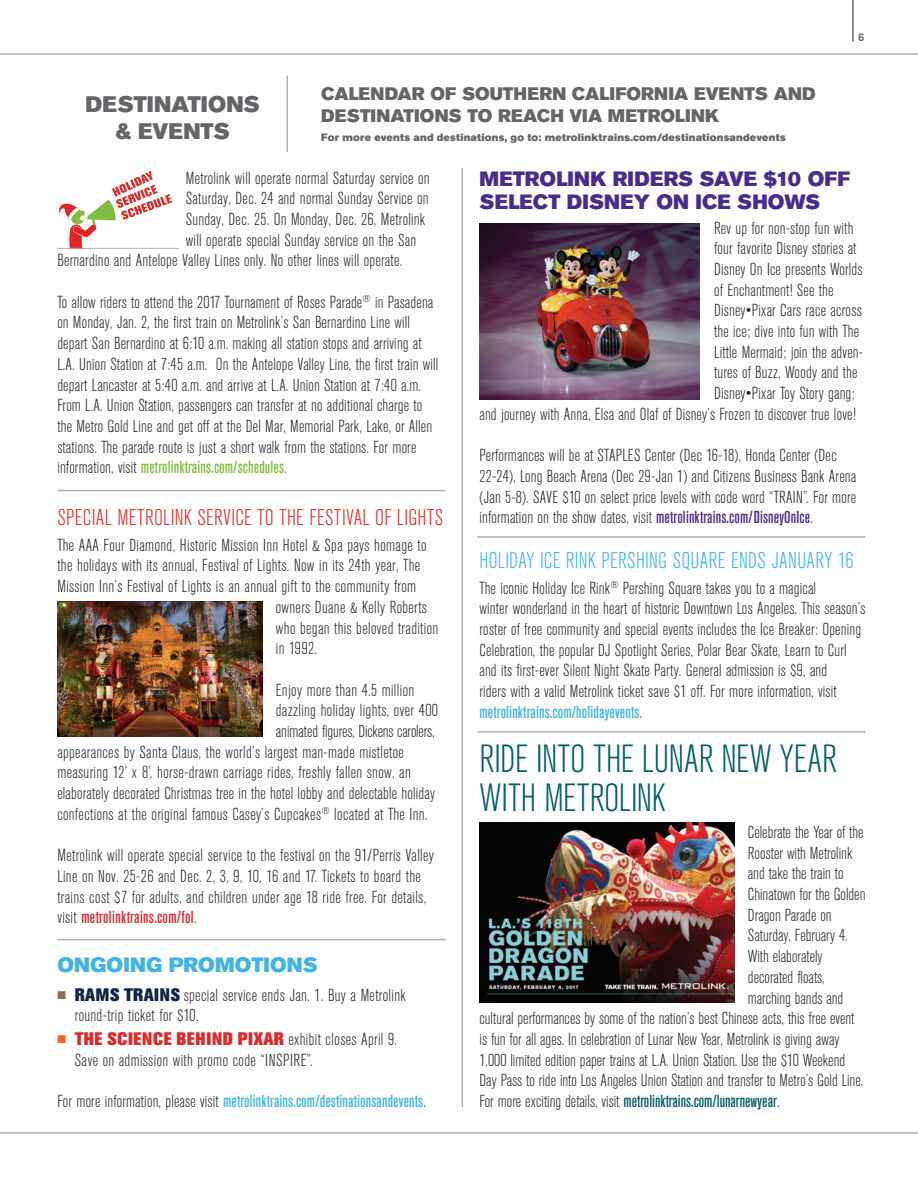
<style>
.page{position:relative;width:918px;height:1188px;background:#fff}
.page>*{position:absolute;margin:0;border:0;box-sizing:border-box;transform-origin:0 0}
.t1{font:300 condensed 39px/39.5px "Akzidenz Grotesk BE";color:#005f62}
.t2{font:300 condensed 22.5px "Akzidenz Grotesk BE";letter-spacing:.02em;color:#e32525}
.t3{font:300 condensed 22.5px "Akzidenz Grotesk BE";letter-spacing:.015em;color:#3fb4e5}
.t4{font:22.35px/26.8px "Akzidenz Grotesk BE Super";letter-spacing:.005em;color:#646569;text-align:center}
.t5{font:20.55px/22.5px "Akzidenz Grotesk BE Super";letter-spacing:.01em;color:#462d8e}
.t6{font:20.55px "Akzidenz Grotesk BE Super";letter-spacing:.01em;color:#3fb4e5}
.t7{font:18px/21.6px "Akzidenz Grotesk BE Super";letter-spacing:.005em;color:#646569}
.t8{font:800 18px "Akzidenz Grotesk BE";letter-spacing:.04em;color:#e32525}
.t9{font:300 condensed 17.25px/20.7px "Akzidenz Grotesk BE";letter-spacing:.01em;color:#231f20}
.t10{font:500 condensed 17.25px "Akzidenz Grotesk BE";letter-spacing:.01em;color:#3fb4e5}
.t11{font:500 condensed 17.25px "Akzidenz Grotesk BE";color:#005f62}
.t12{font:300 condensed 17.25px "Akzidenz Grotesk BE";letter-spacing:-.01em;color:#231f20}
.t13{font:500 11.25px "Akzidenz Grotesk BE";color:#646569}
.t14{font:10.5px "Akzidenz Grotesk BE Super";letter-spacing:.02em;color:#646569}
.s1{font-weight:500;color:#7fbd41}
.s2{font-weight:500;color:#e32525}
.s3{color:#86754f}
.s4{font-weight:800;font-stretch:normal;font-size:18px;color:#102549}
.s5{color:#f36624}
.s6{font-weight:300;font-stretch:condensed;font-size:17.25px;color:#231f20}
.s7{font-weight:300;color:#231f20}
.s8{font-weight:500;color:#462d8e}
.s9{font-weight:500;color:#3fb4e5}
</style>
<div class="page">
<hr style="left:0;top:53px;width:918px;height:2px;background:#aeafb3">
<hr style="left:0;top:1132px;width:918px;height:2px;background:#aeafb3">
<hr style="left:852px;top:0;width:2px;height:42px;background:#646569">
<hr style="left:477px;top:731px;width:388px;height:2px;background:#aeafb3">
<hr style="left:477px;top:536px;width:388px;height:2px;background:#aeafb3">
<hr style="left:57px;top:490px;width:389px;height:1px;background:#aeafb3">
<hr style="left:57px;top:939px;width:389px;height:1px;background:#aeafb3">
<hr style="left:462px;top:168px;width:1px;height:939px;background:#aeafb3">
<hr style="left:286px;top:76px;width:2px;height:76px;background:#aeafb3">
<img style="left:57px;top:601px;width:205px;height:135px">
<img style="left:479px;top:823px;width:255px;height:180px">
<img style="left:479px;top:223px;width:221px;height:177px">
<svg style="left:58px;top:171px;width:114px;height:77px"></svg>
<hr style="left:57px;top:248px;width:122px;height:1px;background:#aeafb3">
<p class="t4" style="left:86px;top:91px;width:176px">DESTINATIONS &amp; EVENTS</p>
<p class="t7" style="left:321px;top:83px;width:496px">CALENDAR OF SOUTHERN CALIFORNIA EVENTS AND<br>DESTINATIONS TO REACH VIA METROLINK</p>
<p class="t14" style="left:321px;top:131px;width:466px">For more events and destinations, go to: metrolinktrains.com/destinationsandevents</p>
<p class="t13" style="left:858px;top:30px;width:8px">6</p>
<p class="t9" style="left:186px;top:168px;width:245px">Metrolink will operate normal Saturday service on</p>
<p class="t9" style="left:186px;top:188px;width:244px">Saturday, Dec. 24 and normal Sunday Service on</p>
<p class="t9" style="left:186px;top:209px;width:241px">Sunday, Dec. 25. On Monday, Dec. 26, Metrolink</p>
<p class="t9" style="left:186px;top:230px;width:232px">will operate special Sunday service on the San</p>
<p class="t9" style="left:57px;top:251px;width:346px">Bernardino and Antelope Valley Lines only. No other lines will operate.</p>
<p class="t9" style="left:57px;top:292px;width:383px">To allow riders to attend the 2017 Tournament of Roses Parade<sup>®</sup> in Pasadena on Monday, Jan. 2, the first train on Metrolink’s San Bernardino Line will depart San Bernardino at 6:10 a.m. making all station stops and arriving at L.A. Union Station at 7:45 a.m. On the Antelope Valley Line, the first train will depart Lancaster at 5:40 a.m. and arrive at L.A. Union Station at 7:40 a.m.<br>From L.A. Union Station, passengers can transfer at no additional charge to the Metro Gold Line and get off at the Del Mar, Memorial Park, Lake, or Allen stations. The parade route is just a short walk from the stations. For more information, visit <span class="s1">metrolinktrains.com/schedules</span>.</p>
<p class="t2" style="left:57px;top:505px;width:387px">SPECIAL METROLINK SERVICE TO THE FESTIVAL OF LIGHTS</p>
<p class="t9" style="left:57px;top:535px;width:371px">The AAA Four Diamond, Historic Mission Inn Hotel &amp; Spa pays homage to</p>
<p class="t9" style="left:57px;top:556px;width:364px">the holidays with its annual, Festival of Lights. Now in its 24th year, The</p>
<p class="t9" style="left:57px;top:576px;width:360px">Mission Inn’s Festival of Lights is an annual gift to the community from</p>
<p class="t9" style="left:276px;top:597px;width:153px">owners Duane &amp; Kelly Roberts</p>
<p class="t9" style="left:276px;top:618px;width:164px">who began this beloved tradition</p>
<p class="t9" style="left:276px;top:638px;width:43px">in 1992.</p>
<p class="t9" style="left:276px;top:680px;width:140px">Enjoy more than 4.5 million</p>
<p class="t9" style="left:276px;top:701px;width:164px">dazzling holiday lights, over 400</p>
<p class="t12" style="left:276px;top:722px;width:160px">animated figures, Dickens carolers,</p>
<p class="t9" style="left:57px;top:742px;width:348px">appearances by Santa Claus, the world’s largest man-made mistletoe</p>
<p class="t9" style="left:57px;top:763px;width:355px">measuring 12’ x 8’, horse-drawn carriage rides, freshly fallen snow, an</p>
<p class="t9" style="left:57px;top:783px;width:379px">elaborately decorated Christmas tree in the hotel lobby and delectable holiday</p>
<p class="t9" style="left:57px;top:804px;width:372px">confections at the original famous Casey’s Cupcakes<sup>®</sup> located at The Inn.</p>
<p class="t9" style="left:57px;top:845px;width:378px">Metrolink will operate special service to the festival on the 91/Perris Valley Line on Nov. 25-26 and Dec. 2, 3, 9, 10, 16 and 17. Tickets to board the trains cost $7 for adults, and children under age 18 ride free. For details, visit <span class="s2">metrolinktrains.com/fol</span>.</p>
<p class="t6" style="left:57px;top:953px;width:262px">ONGOING PROMOTIONS</p>
<p class="t9" style="left:75px;top:985px;width:333px;text-indent:-17px"><span class="s3">■</span> <span class="s4">RAMS TRAINS</span> special service ends Jan. 1. Buy a Metrolink round-trip ticket for $10.</p>
<p class="t8" style="left:57px;top:1028px;width:341px"><span class="s5">■</span> THE SCIENCE BEHIND PIXAR <span class="s6">exhibit closes April 9.</span></p>
<p class="t9" style="left:75px;top:1050px;width:239px">Save on admission with promo code “INSPIRE”.</p>
<p class="t10" style="left:57px;top:1092px;width:370px"><span class="s7">For more information, please visit</span> metrolinktrains.com/destinationsandevents<span class="s7">.</span></p>
<p class="t5" style="left:480px;top:168px;width:372px">METROLINK RIDERS SAVE $10 OFF<br>SELECT DISNEY ON ICE SHOWS</p>
<p class="t9" style="left:714px;top:218px;width:141px">Rev up for non-stop fun with</p>
<p class="t9" style="left:714px;top:238px;width:144px">four favorite Disney stories at</p>
<p class="t9" style="left:714px;top:259px;width:150px">Disney On Ice presents Worlds</p>
<p class="t9" style="left:714px;top:280px;width:121px">of Enchantment! See the</p>
<p class="t9" style="left:714px;top:301px;width:149px">Disney•Pixar Cars race across</p>
<p class="t9" style="left:714px;top:321px;width:146px">the ice; dive into fun with The</p>
<p class="t9" style="left:714px;top:342px;width:150px">Little Mermaid; join the adven-</p>
<p class="t9" style="left:714px;top:363px;width:145px">tures of Buzz, Woody and the</p>
<p class="t9" style="left:714px;top:383px;width:142px">Disney•Pixar Toy Story gang;</p>
<p class="t9" style="left:480px;top:404px;width:378px">and journey with Anna, Elsa and Olaf of Disney’s Frozen to discover true love!</p>
<p class="t9" style="left:480px;top:445px;width:378px">Performances will be at STAPLES Center (Dec 16-18), Honda Center (Dec 22-24), Long Beach Arena (Dec 29-Jan 1) and Citizens Business Bank Arena (Jan 5-8). SAVE $10 on select price levels with code word “TRAIN”. For more information on the show dates, visit <span class="s8">metrolinktrains.com/DisneyOnIce</span>.</p>
<p class="t3" style="left:480px;top:548px;width:375px">HOLIDAY ICE RINK PERSHING SQUARE ENDS JANUARY 16</p>
<p class="t9" style="left:479px;top:578px;width:387px">The iconic Holiday Ice Rink<sup>®</sup> Pershing Square takes you to a magical<br>winter wonderland in the heart of historic Downtown Los Angeles. This season’s roster of free community and special events includes the Ice Breaker: Opening Celebration, the popular DJ Spotlight Series, Polar Bear Skate, Learn to Curl and its first-ever Silent Night Skate Party. General admission is $9, and<br>riders with a valid Metrolink ticket save $1 off. For more information, visit <span class="s9">metrolinktrains.com/holidayevents</span>.</p>
<p class="t1" style="left:480px;top:740px;width:359px">RIDE INTO THE LUNAR NEW YEAR<br>WITH METROLINK</p>
<p class="t9" style="left:748px;top:822px;width:117px">Celebrate the Year of the</p>
<p class="t9" style="left:748px;top:843px;width:106px">Rooster with Metrolink</p>
<p class="t9" style="left:748px;top:864px;width:97px">and take the train to</p>
<p class="t9" style="left:748px;top:884px;width:119px">Chinatown for the Golden</p>
<p class="t9" style="left:748px;top:905px;width:85px">Dragon Parade on</p>
<p class="t9" style="left:748px;top:926px;width:101px">Saturday, February 4.</p>
<p class="t9" style="left:748px;top:946px;width:76px">With elaborately</p>
<p class="t9" style="left:748px;top:967px;width:78px">decorated floats,</p>
<p class="t9" style="left:748px;top:988px;width:97px">marching bands and</p>
<p class="t9" style="left:479px;top:1008px;width:377px">cultural performances by some of the nation’s best Chinese acts, this free event</p>
<p class="t9" style="left:479px;top:1029px;width:361px">is fun for all ages. In celebration of Lunar New Year, Metrolink is giving away</p>
<p class="t9" style="left:479px;top:1050px;width:367px">1,000 limited edition paper trains at L.A. Union Station. Use the $10 Weekend</p>
<p class="t9" style="left:479px;top:1071px;width:385px">Day Pass to ride into Los Angeles Union Station and transfer to Metro’s Gold Line.</p>
<p class="t11" style="left:479px;top:1092px;width:302px"><span class="s7">For more exciting details, visit</span> metrolinktrains.com/lunarnewyear<span class="s7">.</span></p>
</div>
